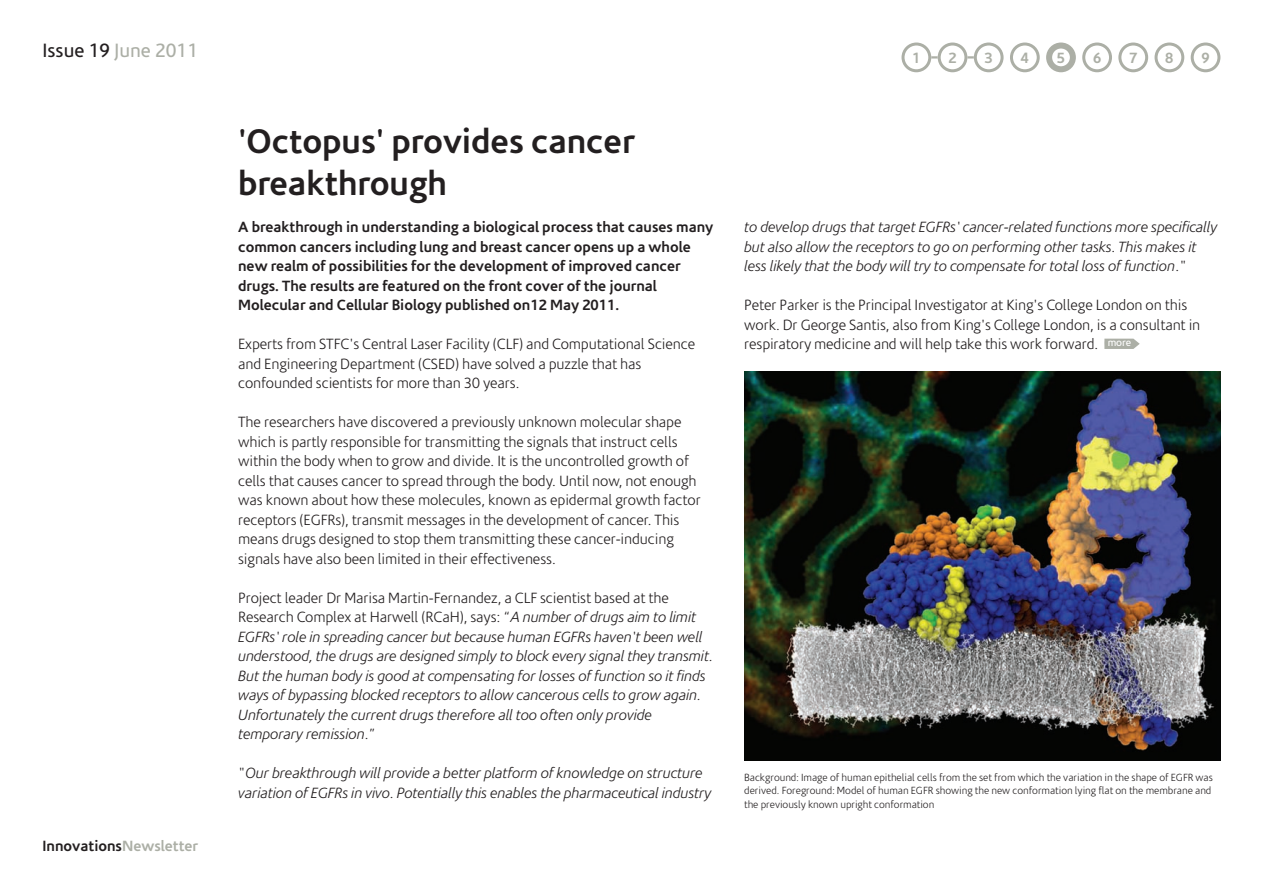
<style>
.page{position:relative;width:1263px;height:893px;background:#fff}
.page>*{position:absolute;margin:0;border:0;box-sizing:border-box;transform-origin:0 0}
.t1{font:700 34.5px/41.4px "Corisande";letter-spacing:-.005em;color:#231f20}
.t2{font:19.5px "Corisande";color:#acafa6}
.t3{font:300 15px/19.5px "Corisande";letter-spacing:-.005em;color:#231f20}
.t4{font:italic 300 15px/19.5px "Corisande";letter-spacing:-.005em;color:#231f20}
.t5{font:700 15px/19.5px "Corisande";color:#231f20}
.t6{font:700 15px "Corisande";color:#acafa6}
.t7{font:300 10.5px/13.5px "Corisande";color:#231f20}
.t8{font:10.5px "Corisande";color:#fff}
.s1{color:#231f20}
.s2{color:#acafa6}
.s3{font-style:normal}
</style>
<div class="page">
<svg style="left:1010px;top:43px;width:30px;height:29px"></svg>
<svg style="left:1046px;top:43px;width:30px;height:29px"></svg>
<svg style="left:1082px;top:43px;width:30px;height:29px"></svg>
<svg style="left:1118px;top:43px;width:30px;height:29px"></svg>
<svg style="left:1154px;top:43px;width:30px;height:29px"></svg>
<svg style="left:1191px;top:43px;width:29px;height:29px"></svg>
<svg style="left:901px;top:43px;width:102px;height:29px"></svg>
<img style="left:744px;top:371px;width:476px;height:389px">
<svg style="left:1104px;top:339px;width:36px;height:10px"></svg>
<h2 class="t2" style="left:43px;top:40px;width:157px"><span class="s1">Issue 19</span> June 2011</h2>
<p class="t5" style="left:43px;top:836px;width:157px">Innovations<span class="s2">Newsletter</span></p>
<h1 class="t1" style="left:238px;top:121px;width:398px">'Octopus' provides cancer breakthrough</h1>
<p class="t5" style="left:238px;top:218px;width:477px">A breakthrough in understanding a biological process that causes many common cancers including lung and breast cancer opens up a whole new realm of possibilities for the development of improved cancer drugs. The results are featured on the front cover of the journal Molecular and Cellular Biology published on12 May 2011.</p>
<p class="t3" style="left:238px;top:335px;width:459px">Experts from STFC's Central Laser Facility (CLF) and Computational Science and Engineering Department (CSED) have solved a puzzle that has confounded scientists for more than 30 years.</p>
<p class="t3" style="left:238px;top:413px;width:464px">The researchers have discovered a previously unknown molecular shape which is partly responsible for transmitting the signals that instruct cells within the body when to grow and divide. It is the uncontrolled growth of cells that causes cancer to spread through the body. Until now, not enough was known about how these molecules, known as epidermal growth factor receptors (EGFRs), transmit messages in the development of cancer. This means drugs designed to stop them transmitting these cancer-inducing signals have also been limited in their effectiveness.</p>
<p class="t4" style="left:238px;top:588px;width:476px"><span class="s3">Project leader Dr Marisa Martin-Fernandez, a CLF scientist based at the Research Complex at Harwell (RCaH), says: “</span>A number of drugs aim to limit EGFRs' role in spreading cancer but because human EGFRs haven't been well understood, the drugs are designed simply to block every signal they transmit.<br>But the human body is good at compensating for losses of function so it finds ways of bypassing blocked receptors to allow cancerous cells to grow again.<br>Unfortunately the current drugs therefore all too often only provide temporary remission<span class="s3">.”</span></p>
<p class="t4" style="left:238px;top:764px;width:475px"><span class="s3">"</span>Our breakthrough will provide a better platform of knowledge on structure variation of EGFRs in vivo. Potentially this enables the pharmaceutical industry</p>
<p class="t6" style="left:912px;top:49px;width:10px">1</p>
<p class="t6" style="left:948px;top:49px;width:10px">2</p>
<p class="t6" style="left:984px;top:49px;width:10px">3</p>
<p class="t6" style="left:1021px;top:49px;width:10px">4</p>
<p class="t6" style="left:1057px;top:49px;width:10px">5</p>
<p class="t6" style="left:1093px;top:49px;width:10px">6</p>
<p class="t6" style="left:1129px;top:49px;width:10px">7</p>
<p class="t6" style="left:1165px;top:49px;width:10px">8</p>
<p class="t6" style="left:1201px;top:49px;width:10px">9</p>
<p class="t4" style="left:744px;top:218px;width:475px">to develop drugs that target EGFRs' cancer-related functions more specifically but also allow the receptors to go on performing other tasks. This makes it less likely that the body will try to compensate for total loss of function<span class="s3">."</span></p>
<p class="t3" style="left:744px;top:296px;width:458px">Peter Parker is the Principal Investigator at King's College London on this work. Dr George Santis, also from King's College London, is a consultant in respiratory medicine and will help take this work forward.</p>
<p class="t8" style="left:1108px;top:337px;width:25px">more</p>
<p class="t7" style="left:744px;top:771px;width:470px">Background: Image of human epithelial cells from the set from which the variation in the shape of EGFR was derived. Foreground: Model of human EGFR showing the new conformation lying flat on the membrane and the previously known upright conformation</p>
</div>
